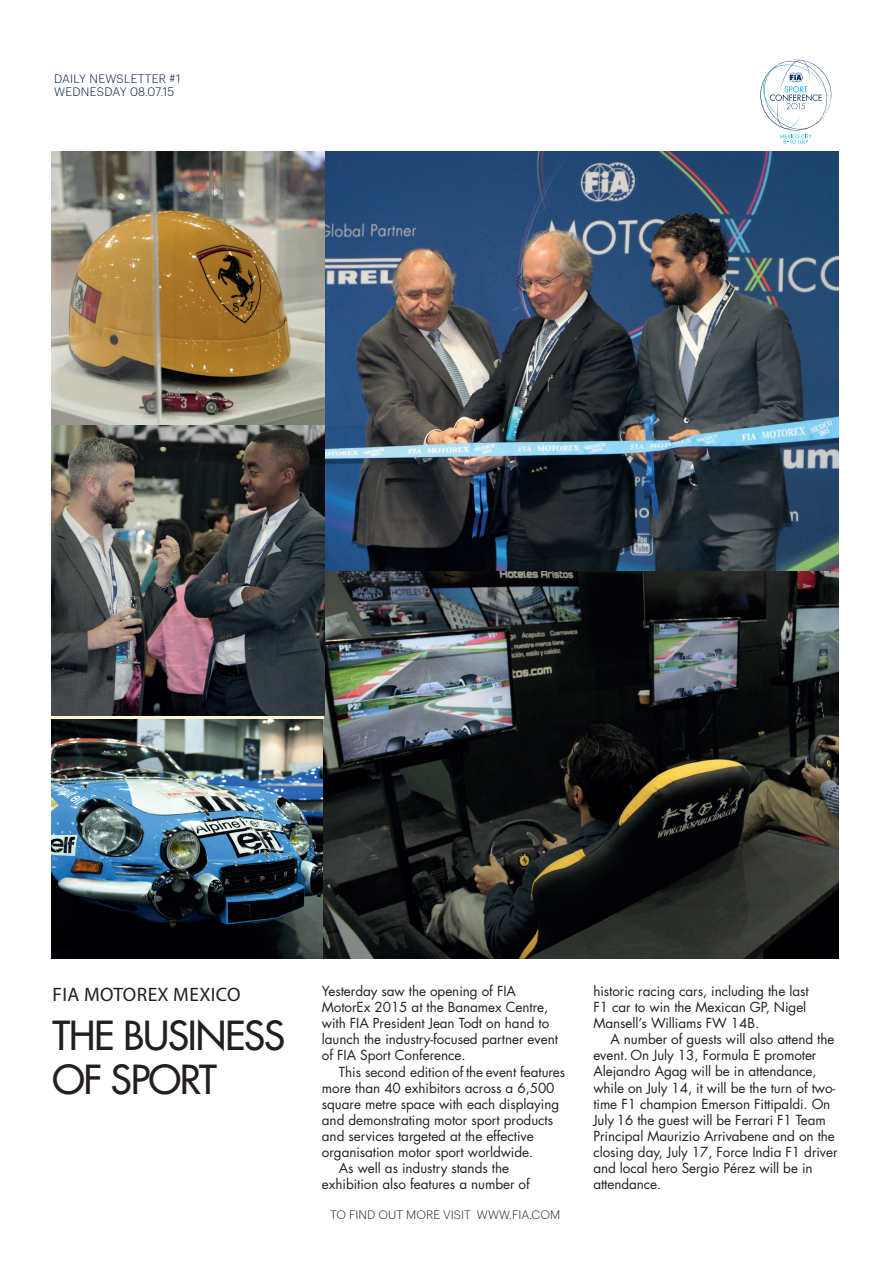
<style>
.page{position:relative;width:893px;height:1263px;background:#fff}
.page>*{position:absolute;margin:0;border:0;box-sizing:border-box;transform-origin:0 0}
.t1{font:500 39px/43.5px "Futura Std";letter-spacing:-.03em;color:#231f20}
.t2{font:19.5px "Myriad Pro";letter-spacing:.02em;color:#231f20}
.t3{font:13.5px/16px "Futura Std";letter-spacing:-.005em;color:#231f20}
.t4{font:300 12px/13px "Graphik";letter-spacing:.025em;color:#00174a}
.t5{font:300 12px "Graphik";letter-spacing:.005em;color:#231f20}
</style>
<div class="page">
<svg style="left:760px;top:60px;width:71px;height:84px"></svg>
<img style="left:324px;top:151px;width:515px;height:421px">
<img style="left:51px;top:151px;width:273px;height:274px">
<img style="left:323px;top:572px;width:516px;height:387px">
<img style="left:51px;top:719px;width:272px;height:240px">
<img style="left:51px;top:425px;width:273px;height:294px">
<p class="t4" style="left:54px;top:71px;width:128px">DAILY NEWSLETTER #1<br>WEDNESDAY 08.07.15</p>
<h2 class="t2" style="left:53px;top:982px;width:190px">FIA MOTOREX MEXICO</h2>
<h1 class="t1" style="left:52px;top:1014px;width:234px">THE BUSINESS<br>OF SPORT</h1>
<p class="t3" style="left:322px;top:983px;width:238px">Yesterday saw the opening of FIA MotorEx 2015 at the Banamex Centre, with FIA President Jean Todt on hand to launch the industry-focused partner event of FIA Sport Conference.</p>
<p class="t3" style="left:339px;top:1064px;width:228px">This second edition of the event features</p>
<p class="t3" style="left:322px;top:1080px;width:234px">more than 40 exhibitors across a 6,500</p>
<p class="t3" style="left:322px;top:1096px;width:239px">square metre space with each displaying</p>
<p class="t3" style="left:322px;top:1112px;width:233px">and demonstrating motor sport products</p>
<p class="t3" style="left:322px;top:1128px;width:213px">and services targeted at the effective</p>
<p class="t3" style="left:322px;top:1144px;width:213px">organisation motor sport worldwide.</p>
<p class="t3" style="left:339px;top:1160px;width:172px">As well as industry stands the</p>
<p class="t3" style="left:322px;top:1176px;width:209px">exhibition also features a number of</p>
<p class="t5" style="left:330px;top:1206px;width:232px">TO FIND OUT MORE VISIT WWW.FIA.COM</p>
<p class="t3" style="left:593px;top:983px;width:217px">historic racing cars, including the last<br>F1 car to win the Mexican GP, Nigel<br>Mansell’s Williams FW 14B.</p>
<p class="t3" style="left:593px;top:1031px;width:246px;text-indent:17px">A number of guests will also attend the event. On July 13, Formula E promoter Alejandro Agag will be in attendance, while on July 14, it will be the turn of two&shy;time F1 champion Emerson Fittipaldi. On July 16 the guest will be Ferrari F1 Team Principal Maurizio Arrivabene and on the closing day, July 17, Force India F1 driver and local hero Sergio Pérez will be in attendance.</p>
</div>
